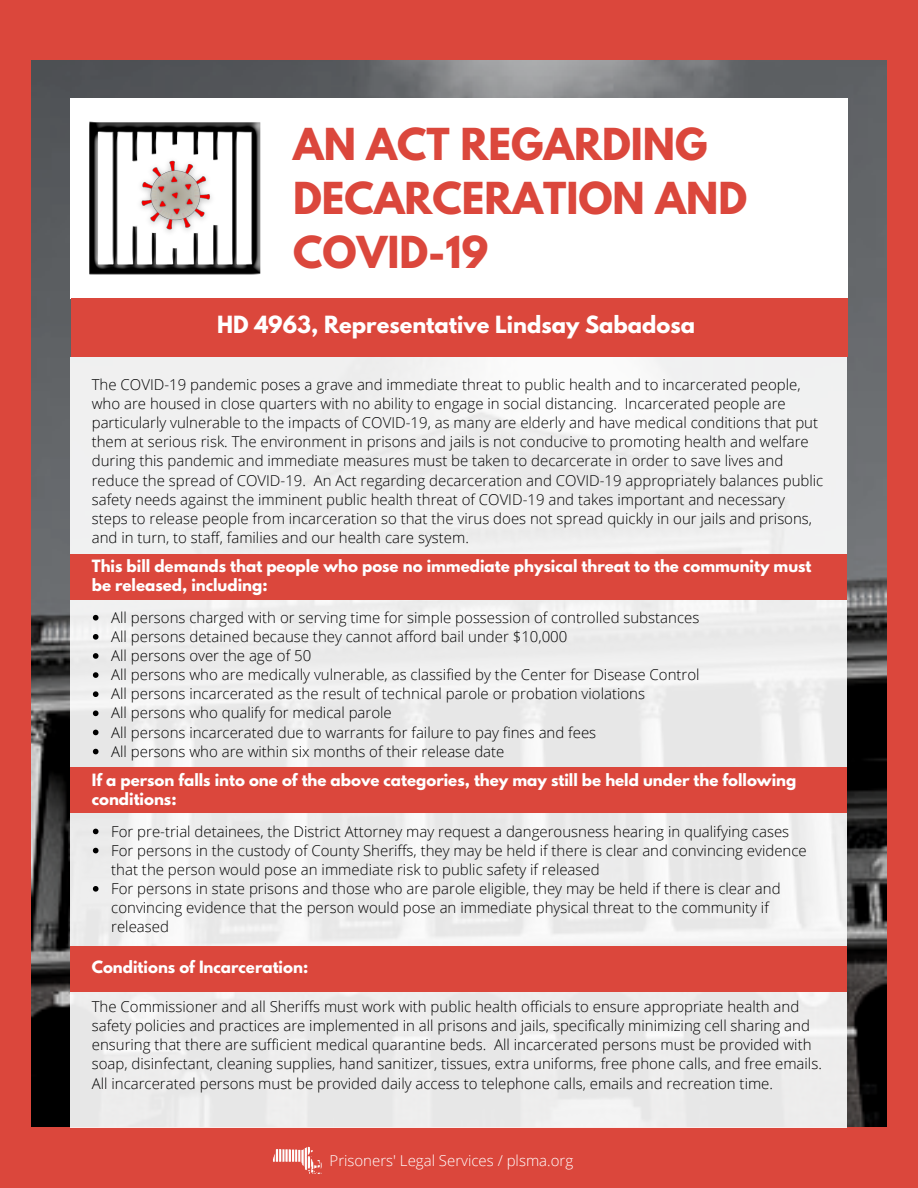
<style>
.page{position:relative;width:918px;height:1188px;background:#db473c}
.page>*{position:absolute;margin:0;border:0;box-sizing:border-box;transform-origin:0 0}
.t1{font:700 39px/54.3px "League Spartan";color:#db473c}
.t2{font:700 21px "League Spartan";color:#fff}
.t3{font:300 15px/19.2px "Open Sans";color:#000}
.t4{font:700 15px/19.2px "League Spartan";color:#fff}
.t5{font:300 15px "Open Sans";color:#fff}
</style>
<div class="page">
<img style="left:31px;top:60px;width:855px;height:1068px">
<div style="left:71px;top:98px;width:777px;height:201px;background:#fff"></div>
<img style="left:89px;top:121px;width:172px;height:154px">
<div style="left:71px;top:299px;width:776px;height:58px;background:#db473c"></div>
<div style="left:71px;top:357px;width:776px;height:771px;background:#eeeded"></div>
<div style="left:71px;top:554px;width:776px;height:46px;background:#db473c"></div>
<div style="left:71px;top:767px;width:776px;height:46px;background:#db473c"></div>
<div style="left:71px;top:946px;width:776px;height:46px;background:#db473c"></div>
<svg style="left:93px;top:615px;width:6px;height:6px"></svg>
<svg style="left:93px;top:634px;width:6px;height:6px"></svg>
<svg style="left:93px;top:653px;width:6px;height:6px"></svg>
<svg style="left:93px;top:672px;width:6px;height:6px"></svg>
<svg style="left:93px;top:691px;width:6px;height:6px"></svg>
<svg style="left:93px;top:711px;width:6px;height:5px"></svg>
<svg style="left:93px;top:730px;width:6px;height:5px"></svg>
<svg style="left:93px;top:749px;width:6px;height:5px"></svg>
<svg style="left:93px;top:829px;width:6px;height:5px"></svg>
<svg style="left:93px;top:848px;width:6px;height:5px"></svg>
<svg style="left:93px;top:886px;width:6px;height:6px"></svg>
<img style="left:273px;top:1146px;width:49px;height:28px">
<h1 class="t1" style="left:293px;top:122px;width:456px">AN ACT REGARDING<br>DECARCERATION AND<br>COVID-19</h1>
<h2 class="t2" style="left:217px;top:315px;width:480px">HD 4963, Representative Lindsay Sabadosa</h2>
<p class="t3" style="left:92px;top:374px;width:733px">The COVID-19 pandemic poses a grave and immediate threat to public health and to incarcerated people, who are housed in close quarters with no ability to engage in social distancing. Incarcerated people are particularly vulnerable to the impacts of COVID-19, as many are elderly and have medical conditions that put them at serious risk. The environment in prisons and jails is not conducive to promoting health and welfare during this pandemic and immediate measures must be taken to decarcerate in order to save lives and reduce the spread of COVID-19. An Act regarding decarceration and COVID-19 appropriately balances public safety needs against the imminent public health threat of COVID-19 and takes important and necessary steps to release people from incarceration so that the virus does not spread quickly in our jails and prisons, and in turn, to staff, families and our health care system.</p>
<p class="t4" style="left:92px;top:558px;width:721px">This bill demands that people who pose no immediate physical threat to the community must be released, including:</p>
<p class="t3" style="left:111px;top:607px;width:590px">All persons charged with or serving time for simple possession of controlled substances All persons detained because they cannot afford bail under $10,000<br>All persons over the age of 50<br>All persons who are medically vulnerable, as classified by the Center for Disease Control All persons incarcerated as the result of technical parole or probation violations<br>All persons who qualify for medical parole<br>All persons incarcerated due to warrants for failure to pay fines and fees<br>All persons who are within six months of their release date</p>
<p class="t4" style="left:92px;top:772px;width:706px">If a person falls into one of the above categories, they may still be held under the following conditions:</p>
<p class="t3" style="left:111px;top:821px;width:697px">For pre-trial detainees, the District Attorney may request a dangerousness hearing in qualifying cases For persons in the custody of County Sheriffs, they may be held if there is clear and convincing evidence that the person would pose an immediate risk to public safety if released<br>For persons in state prisons and those who are parole eligible, they may be held if there is clear and convincing evidence that the person would pose an immediate physical threat to the community if released</p>
<p class="t4" style="left:92px;top:959px;width:218px">Conditions of Incarceration:</p>
<p class="t3" style="left:92px;top:997px;width:732px">The Commissioner and all Sheriffs must work with public health officials to ensure appropriate health and safety policies and practices are implemented in all prisons and jails, specifically minimizing cell sharing and ensuring that there are sufficient medical quarantine beds. All incarcerated persons must be provided with soap, disinfectant, cleaning supplies, hand sanitizer, tissues, extra uniforms, free phone calls, and free emails.<br>All incarcerated persons must be provided daily access to telephone calls, emails and recreation time.</p>
<p class="t5" style="left:330px;top:1150px;width:245px">Prisoners' Legal Services / plsma.org</p>
</div>
